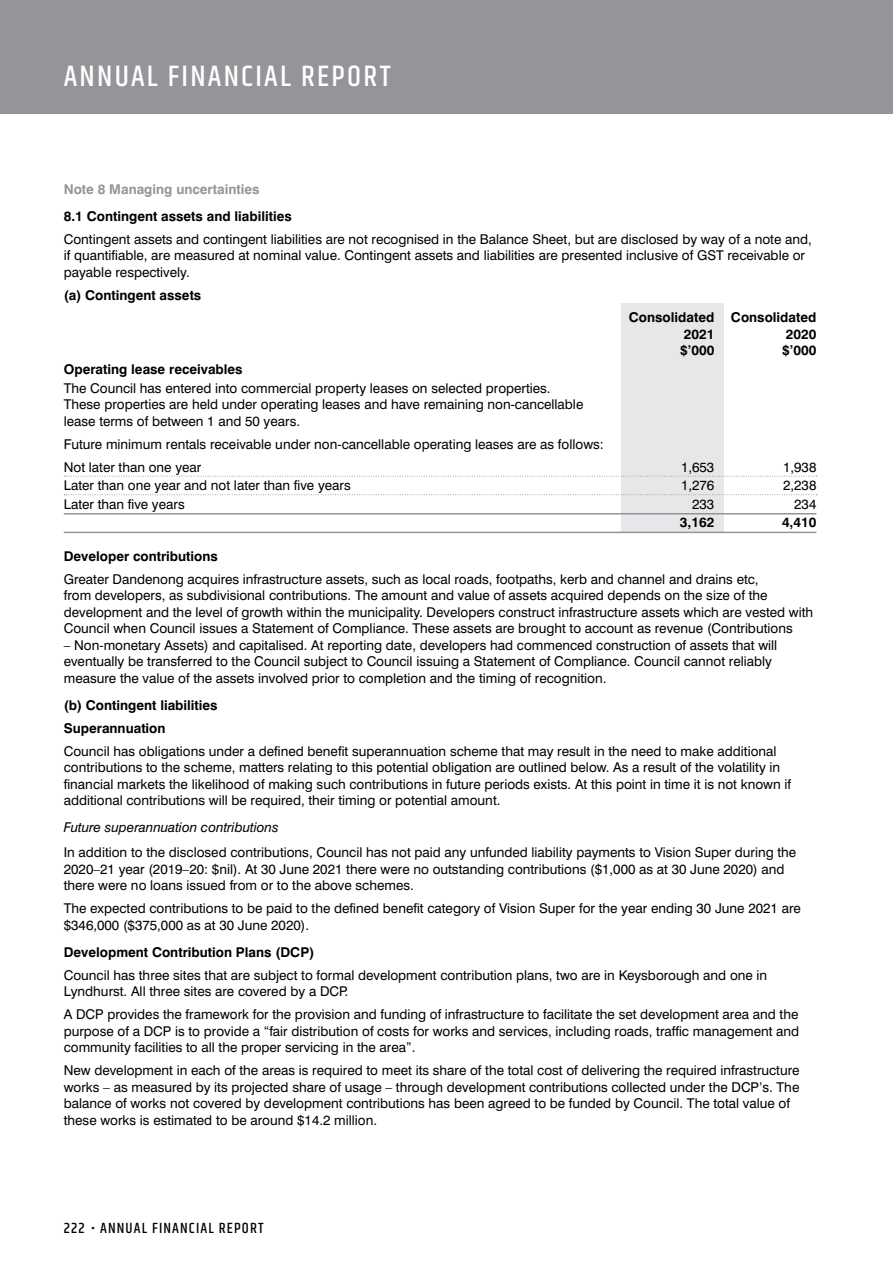
<style>
.page{position:relative;width:893px;height:1263px;background:#fff}
.page>*{position:absolute;margin:0;border:0;box-sizing:border-box;transform-origin:0 0}
.t1{font:500 30px "Khand";letter-spacing:.075em;color:#fff}
.t2{font:500 15px "Khand";letter-spacing:.075em;color:#000}
.t3{font:13.5px/16.5px "Swiss 721 BT";color:#000}
.t4{font:700 13.5px/16.5px "Swiss 721 BT";color:#000}
.t5{font:italic 13.5px "Swiss 721 BT";color:#000}
.t6{font:700 13.5px "Swiss 721 BT";color:#939598}
</style>
<div class="page">
<div style="left:0;top:0;width:893px;height:114px;background:#939598"></div>
<div style="left:621px;top:303px;width:102px;height:230px;background:#e6e7e8"></div>
<svg style="left:64px;top:476px;width:753px;height:1px"></svg>
<svg style="left:64px;top:494px;width:753px;height:1px"></svg>
<hr style="left:64px;top:513px;width:752px;height:1px;background:#939598">
<hr style="left:64px;top:532px;width:752px;height:1px;background:#939598">
<h1 class="t1" style="left:64px;top:58px;width:328px">ANNUAL FINANCIAL REPORT</h1>
<p class="t6" style="left:64px;top:181px;width:197px">Note 8 Managing uncertainties</p>
<p class="t4" style="left:64px;top:208px;width:230px">8.1 Contingent assets and liabilities</p>
<p class="t3" style="left:64px;top:231px;width:750px">Contingent assets and contingent liabilities are not recognised in the Balance Sheet, but are disclosed by way of a note and, if quantifiable, are measured at nominal value. Contingent assets and liabilities are presented inclusive of GST receivable or payable respectively.</p>
<p class="t4" style="left:64px;top:286px;width:139px">(a) Contingent assets</p>
<p class="t4" style="left:684px;top:309px;width:134px;text-indent:-55px">Consolidated Consolidated<br>2021</p>
<p class="t4" style="left:786px;top:326px;width:32px">2020</p>
<p class="t4" style="left:64px;top:361px;width:180px">Operating lease receivables</p>
<p class="t3" style="left:64px;top:380px;width:521px">The Council has entered into commercial property leases on selected properties.<br>These properties are held under operating leases and have remaining non-cancellable lease terms of between 1 and 50 years.</p>
<p class="t3" style="left:64px;top:432px;width:542px;line-height:23px">Future minimum rentals receivable under non-cancellable operating leases are as follows:<br>Not later than one year</p>
<p class="t4" style="left:680px;top:342px;width:36px">$’000</p>
<p class="t4" style="left:782px;top:342px;width:36px">$’000</p>
<p class="t3" style="left:681px;top:458px;width:35px">1,653</p>
<p class="t3" style="left:783px;top:458px;width:35px">1,938</p>
<p class="t3" style="left:64px;top:477px;width:288px">Later than one year and not later than five years</p>
<p class="t3" style="left:681px;top:477px;width:35px">1,276</p>
<p class="t3" style="left:783px;top:477px;width:35px">2,238</p>
<p class="t3" style="left:64px;top:496px;width:122px">Later than five years</p>
<p class="t3" style="left:692px;top:496px;width:24px">233</p>
<p class="t3" style="left:794px;top:496px;width:24px">234</p>
<p class="t4" style="left:680px;top:514px;width:36px">3,162</p>
<p class="t4" style="left:782px;top:514px;width:36px">4,410</p>
<p class="t4" style="left:64px;top:548px;width:156px">Developer contributions</p>
<p class="t3" style="left:64px;top:571px;width:751px">Greater Dandenong acquires infrastructure assets, such as local roads, footpaths, kerb and channel and drains etc,<br>from developers, as subdivisional contributions. The amount and value of assets acquired depends on the size of the development and the level of growth within the municipality. Developers construct infrastructure assets which are vested with Council when Council issues a Statement of Compliance. These assets are brought to account as revenue (Contributions</p>
<p class="t3" style="left:64px;top:637px;width:715px">– Non-monetary Assets) and capitalised. At reporting date, developers had commenced construction of assets that will eventually be transferred to the Council subject to Council issuing a Statement of Compliance. Council cannot reliably measure the value of the assets involved prior to completion and the timing of recognition.</p>
<p class="t4" style="left:64px;top:693px;width:155px;line-height:23px">(b) Contingent liabilities<br>Superannuation</p>
<p class="t3" style="left:64px;top:742px;width:729px">Council has obligations under a defined benefit superannuation scheme that may result in the need to make additional contributions to the scheme, matters relating to this potential obligation are outlined below. As a result of the volatility in financial markets the likelihood of making such contributions in future periods exists. At this point in time it is not known if additional contributions will be required, their timing or potential amount.</p>
<p class="t5" style="left:64px;top:819px;width:216px">Future superannuation contributions</p>
<p class="t3" style="left:64px;top:844px;width:734px">In addition to the disclosed contributions, Council has not paid any unfunded liability payments to Vision Super during the<br>2020–21 year (2019–20: $nil). At 30 June 2021 there were no outstanding contributions ($1,000 as at 30 June 2020) and there were no loans issued from or to the above schemes.</p>
<p class="t3" style="left:64px;top:900px;width:739px">The expected contributions to be paid to the defined benefit category of Vision Super for the year ending 30 June 2021 are $346,000 ($375,000 as at 30 June 2020).</p>
<p class="t4" style="left:64px;top:944px;width:252px">Development Contribution Plans (DCP)</p>
<p class="t3" style="left:64px;top:966px;width:705px">Council has three sites that are subject to formal development contribution plans, two are in Keysborough and one in<br>Lyndhurst. All three sites are covered by a DCP.</p>
<p class="t3" style="left:64px;top:1006px;width:737px;text-align:justify">A DCP provides the framework for the provision and funding of infrastructure to facilitate the set development area and the purpose of a DCP is to provide a “fair distribution of costs for works and services, including roads, traffic management and community facilities to all the proper servicing in the area”.</p>
<p class="t3" style="left:64px;top:1062px;width:737px">New development in each of the areas is required to meet its share of the total cost of delivering the required infrastructure works – as measured by its projected share of usage – through development contributions collected under the DCP’s. The balance of works not covered by development contributions has been agreed to be funded by Council. The total value of these works is estimated to be around $14.2 million.</p>
<p class="t2" style="left:64px;top:1219px;width:201px">222 • ANNUAL FINANCIAL REPORT</p>
</div>
